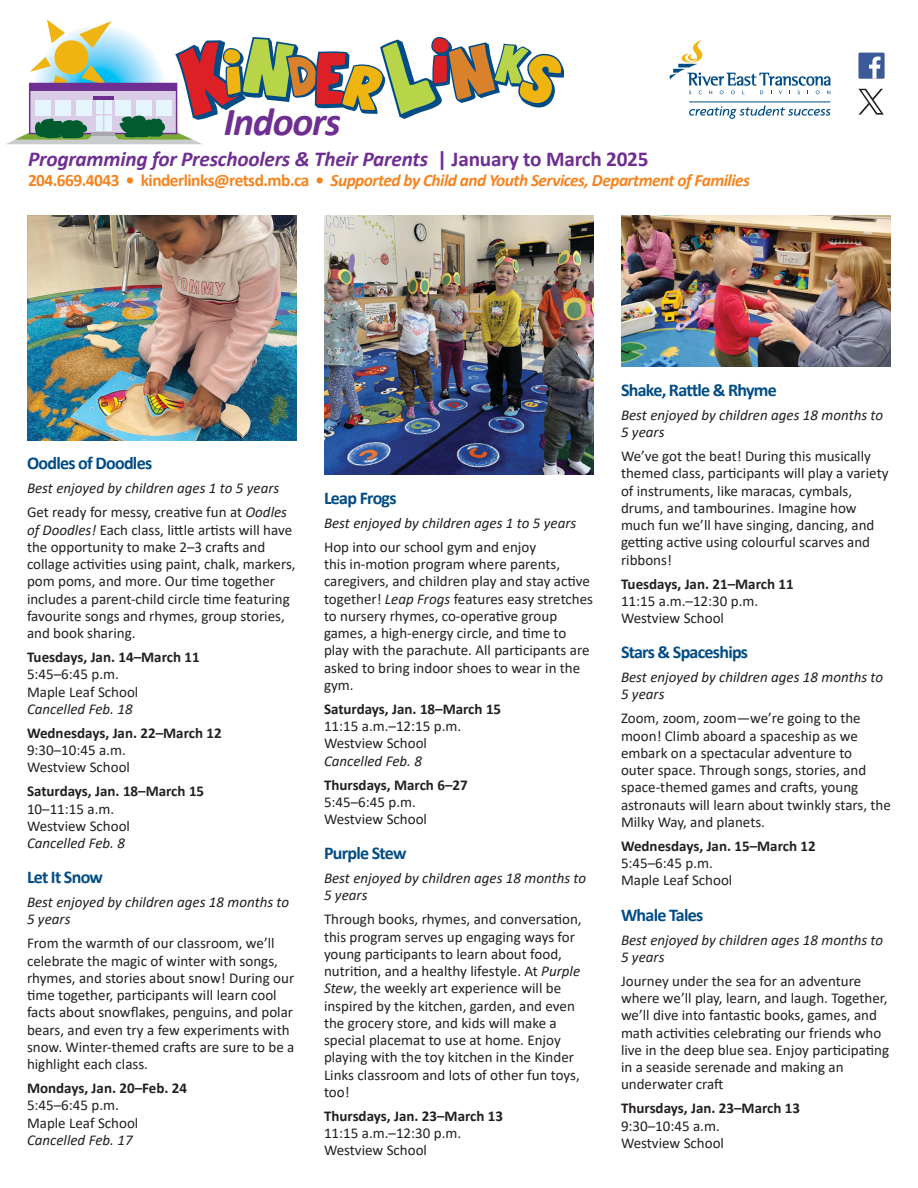
<style>
.page{position:relative;width:918px;height:1188px;background:#fff}
.page>*{position:absolute;margin:0;border:0;box-sizing:border-box;transform-origin:0 0}
.t1{font:italic 700 39.75px "Calibri";letter-spacing:-.03em;color:#6f2e91}
.t2{font:italic 700 21.3px "Calibri";letter-spacing:-.01em;color:#6f2e91}
.bod{font:700 18px "Calibri";letter-spacing:-.04em;color:#004c86}
.t3{font:italic 700 17.4px "Calibri";letter-spacing:-.03em;color:#f5841f}
.bod-2{font:15px/17.2px "Calibri";color:#231f20}
.bod-3{font:italic 15px/17.2px "Calibri";color:#231f20}
.s1{font-style:normal}
.s2{font-style:italic}
.s3{font-weight:700}
</style>
<div class="page">
<svg style="left:670px;top:40px;width:160px;height:54px"></svg>
<svg style="left:689px;top:105px;width:141px;height:14px"></svg>
<hr style="left:689px;top:102px;width:141px;height:1px;background:#004c86">
<div style="left:858px;top:53px;width:27px;height:26px;background:#3c5a9a"></div>
<svg style="left:869px;top:57px;width:12px;height:22px"></svg>
<svg style="left:859px;top:89px;width:25px;height:26px"></svg>
<svg style="left:6px;top:20px;width:558px;height:124px"></svg>
<img style="left:27px;top:216px;width:270px;height:224px">
<img style="left:324px;top:216px;width:270px;height:259px">
<img style="left:621px;top:216px;width:270px;height:151px">
<h1 class="t1" style="left:224px;top:93px;width:118px">Indoors</h1>
<h2 class="t2" style="left:28px;top:143px;width:622px">Programming for Preschoolers &amp; Their Parents <span class="s1">| January to March 2025</span></h2>
<p class="t3" style="left:28px;top:168px;width:723px"><span class="s1">204.669.4043 • kinderlinks@retsd.mb.ca •</span> Supported by Child and Youth Services, Department of Families</p>
<p class="bod" style="left:27px;top:451px;width:127px">Oodles of Doodles</p>
<p class="bod-3" style="left:27px;top:479px;width:254px">Best enjoyed by children ages 1 to 5 years</p>
<p class="bod-2" style="left:27px;top:503px;width:270px">Get ready for messy, creative fun at <span class="s2">Oodles of Doodles!</span> Each class, little artists will have the opportunity to make 2–3 crafts and collage activities using paint, chalk, markers, pom poms, and more. Our time together includes a parent-child circle time featuring favourite songs and rhymes, group stories, and book sharing.</p>
<p class="bod-2" style="left:27px;top:648px;width:174px"><span class="s3">Tuesdays, Jan. 14–March 11<br></span>5:45–6:45 p.m.<br>Maple Leaf School<br><span class="s2">Cancelled Feb. 18</span></p>
<p class="bod-2" style="left:27px;top:724px;width:196px"><span class="s3">Wednesdays, Jan. 22–March 12<br></span>9:30–10:45 a.m.<br>Westview School</p>
<p class="bod-2" style="left:27px;top:782px;width:179px"><span class="s3">Saturdays, Jan. 18–March 15<br></span>10–11:15 a.m.<br>Westview School<br><span class="s2">Cancelled Feb. 8</span></p>
<p class="bod" style="left:27px;top:864px;width:78px">Let It Snow</p>
<p class="bod-3" style="left:27px;top:893px;width:264px">Best enjoyed by children ages 18 months to<br>5 years</p>
<p class="bod-2" style="left:27px;top:934px;width:269px">From the warmth of our classroom, we’ll celebrate the magic of winter with songs, rhymes, and stories about snow! During our time together, participants will learn cool facts about snowflakes, penguins, and polar bears, and even try a few experiments with snow. Winter-themed crafts are sure to be a highlight each class.</p>
<p class="bod-2" style="left:27px;top:1079px;width:162px"><span class="s3">Mondays, Jan. 20–Feb. 24<br></span>5:45–6:45 p.m.<br>Maple Leaf School<br><span class="s2">Cancelled Feb. 17</span></p>
<p class="bod" style="left:324px;top:485px;width:74px">Leap Frogs</p>
<p class="bod-3" style="left:324px;top:514px;width:254px">Best enjoyed by children ages 1 to 5 years</p>
<p class="bod-2" style="left:324px;top:538px;width:271px">Hop into our school gym and enjoy<br>this in-motion program where parents, caregivers, and children play and stay active together! <span class="s2">Leap Frogs</span> features easy stretches to nursery rhymes, co-operative group games, a high-energy circle, and time to play with the parachute. All participants are asked to bring indoor shoes to wear in the gym.</p>
<p class="bod-2" style="left:324px;top:700px;width:179px"><span class="s3">Saturdays, Jan. 18–March 15<br></span>11:15 a.m.–12:15 p.m.<br>Westview School<br><span class="s2">Cancelled Feb. 8</span></p>
<p class="bod-2" style="left:324px;top:776px;width:145px"><span class="s3">Thursdays, March 6–27<br></span>5:45–6:45 p.m.<br>Westview School</p>
<p class="bod" style="left:324px;top:840px;width:84px">Purple Stew</p>
<p class="bod-3" style="left:324px;top:869px;width:264px">Best enjoyed by children ages 18 months to<br>5 years</p>
<p class="bod-2" style="left:324px;top:910px;width:259px">Through books, rhymes, and conversation, this program serves up engaging ways for young participants to learn about food, nutrition, and a healthy lifestyle. At <span class="s2">Purple Stew</span>, the weekly art experience will be inspired by the kitchen, garden, and even the grocery store, and kids will make a special placemat to use at home. Enjoy playing with the toy kitchen in the Kinder Links classroom and lots of other fun toys, too!</p>
<p class="bod-2" style="left:324px;top:1107px;width:181px"><span class="s3">Thursdays, Jan. 23–March 13<br></span>11:15 a.m.–12:30 p.m.<br>Westview School</p>
<p class="bod" style="left:621px;top:377px;width:157px">Shake, Rattle &amp; Rhyme</p>
<p class="bod-3" style="left:621px;top:406px;width:264px">Best enjoyed by children ages 18 months to<br>5 years</p>
<p class="bod-2" style="left:621px;top:447px;width:269px">We’ve got the beat! During this musically themed class, participants will play a variety of instruments, like maracas, cymbals, drums, and tambourines. Imagine how much fun we’ll have singing, dancing, and getting active using colourful scarves and ribbons!</p>
<p class="bod-2" style="left:621px;top:575px;width:174px"><span class="s3">Tuesdays, Jan. 21–March 11<br></span>11:15 a.m.–12:30 p.m.<br>Westview School</p>
<p class="bod" style="left:621px;top:639px;width:129px">Stars &amp; Spaceships</p>
<p class="bod-3" style="left:621px;top:668px;width:264px">Best enjoyed by children ages 18 months to<br>5 years</p>
<p class="bod-2" style="left:621px;top:709px;width:271px">Zoom, zoom, zoom—we’re going to the moon! Climb aboard a spaceship as we embark on a spectacular adventure to<br>outer space. Through songs, stories, and space-themed games and crafts, young astronauts will learn about twinkly stars, the Milky Way, and planets.</p>
<p class="bod-2" style="left:621px;top:837px;width:196px"><span class="s3">Wednesdays, Jan. 15–March 12<br></span>5:45–6:45 p.m.<br>Maple Leaf School</p>
<p class="bod" style="left:621px;top:902px;width:84px">Whale Tales</p>
<p class="bod-3" style="left:621px;top:930px;width:264px">Best enjoyed by children ages 18 months to<br>5 years</p>
<p class="bod-2" style="left:621px;top:972px;width:270px">Journey under the sea for an adventure where we’ll play, learn, and laugh. Together, we’ll dive into fantastic books, games, and math activities celebrating our friends who live in the deep blue sea. Enjoy participating in a seaside serenade and making an underwater craft</p>
<p class="bod-2" style="left:621px;top:1099px;width:181px"><span class="s3">Thursdays, Jan. 23–March 13<br></span>9:30–10:45 a.m.<br>Westview School</p>
</div>
